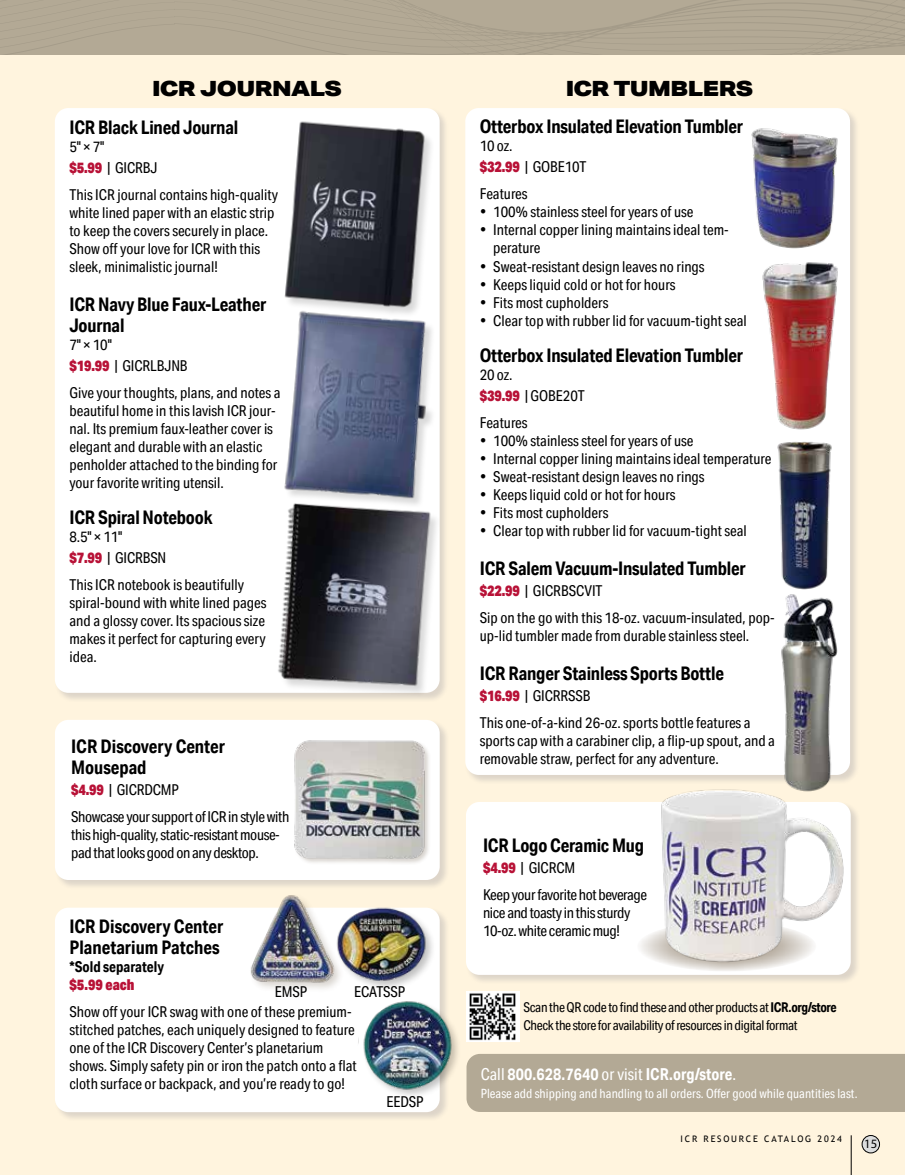
<style>
.page{position:relative;width:905px;height:1175px;background:#fff}
.page>*{position:absolute;margin:0;border:0;box-sizing:border-box;transform-origin:0 0}
.t1{font:900 21px "Aktiv Grotesk Ex";letter-spacing:-.03em;color:#000}
.t2{font:700 18.75px/21px "Aktiv Grotesk Cd";letter-spacing:-.01em;color:#000}
.t3{font:700 16.5px "Aktiv Grotesk Cd";letter-spacing:.005em;color:#fff}
.t4{font:15px/18px "Aktiv Grotesk Cd";color:#000}
.t5{font:15px/27px "Aktiv Grotesk Cd";letter-spacing:-.025em;color:#000}
.t6{font:700 15px "Aktiv Grotesk Cd";color:#000}
.t7{font:900 15px "Aktiv Grotesk Cd";color:#b81237}
.t8{font:13.5px/18px "Aktiv Grotesk Cd";letter-spacing:-.025em;color:#000}
.t9{font:12.75px "Aktiv Grotesk Cd";letter-spacing:.005em;color:#fff}
.t10{font:12.75px "Myriad Pro";color:#000}
.t11{font:9px "Trebuchet MS";letter-spacing:.2em;color:#000}
.s1{font-weight:900;color:#b81237}
.s2{font-weight:700}
.s3{font-weight:400}
</style>
<div class="page">
<div style="left:0;top:0;width:904px;height:1174px;background:#fff4de"></div>
<div style="left:54px;top:719px;width:395px;height:170px;background:#1d2552;opacity:.15"></div>
<div style="left:55px;top:720px;width:384px;height:160px;background:#fff;border-radius:14px"></div>
<div style="left:54px;top:907px;width:395px;height:214px;background:#1d2552;opacity:.15"></div>
<div style="left:55px;top:907px;width:384px;height:205px;background:#fff;border-radius:14px"></div>
<div style="left:465px;top:107px;width:394px;height:677px;background:#1d2552;opacity:.15"></div>
<div style="left:465px;top:108px;width:385px;height:667px;background:#fff;border-radius:14px"></div>
<div style="left:465px;top:801px;width:395px;height:183px;background:#1d2552;opacity:.15"></div>
<div style="left:466px;top:802px;width:384px;height:172px;background:#fff;border-radius:14px"></div>
<div style="left:466px;top:1054px;width:438px;height:58px;background:#b3a995"></div>
<div style="left:862px;top:1135px;width:17px;height:17px;background:#dcddde;border-radius:50%"></div>
<div style="left:861px;top:1135px;width:18px;height:18px;border:1px solid #000;border-radius:50%"></div>
<hr style="left:850px;top:1135px;width:1px;height:39px;background:#000">
<div style="left:54px;top:107px;width:395px;height:595px;background:#1d2552;opacity:.15"></div>
<div style="left:55px;top:108px;width:384px;height:585px;background:#fff;border-radius:14px"></div>
<img style="left:284px;top:121px;width:147px;height:183px">
<img style="left:284px;top:304px;width:148px;height:187px">
<img style="left:269px;top:491px;width:170px;height:206px">
<img style="left:466px;top:991px;width:53px;height:50px">
<img style="left:751px;top:128px;width:87px;height:121px">
<img style="left:762px;top:262px;width:76px;height:168px">
<svg style="left:0;top:0;width:904px;height:55px;background:#b1a793"></svg>
<svg style="left:636px;top:921px;width:180px;height:50px"></svg>
<img style="left:656px;top:780px;width:190px;height:186px">
<img style="left:294px;top:740px;width:135px;height:123px">
<div style="left:249px;top:893px;width:95px;height:100px;background:#64533d;opacity:.25"></div>
<img style="left:241px;top:893px;width:95px;height:93px">
<div style="left:335px;top:906px;width:101px;height:86px;background:#000;opacity:.25"></div>
<img style="left:330px;top:900px;width:102px;height:83px">
<div style="left:361px;top:999px;width:100px;height:101px;background:#000;opacity:.25"></div>
<img style="left:358px;top:998px;width:94px;height:94px;border-radius:47px">
<img style="left:777px;top:594px;width:62px;height:200px">
<img style="left:777px;top:441px;width:55px;height:149px">
<h1 class="t1" style="left:152px;top:75px;width:191px">ICR JOURNALS</h1>
<p class="t2" style="left:69px;top:116px;width:170px">ICR Black Lined Journal</p>
<p class="t4" style="left:69px;top:136px;width:90px;line-height:21px">5" × 7"<br><span class="s1">$5.99</span> | GICRBJ</p>
<p class="t4" style="left:69px;top:185px;width:210px">This ICR journal contains high-quality white lined paper with an elastic strip to keep the covers securely in place.<br>Show off your love for ICR with this sleek, minimalistic journal!</p>
<p class="t2" style="left:69px;top:293px;width:198px">ICR Navy Blue Faux-Leather<br>Journal</p>
<p class="t4" style="left:69px;top:334px;width:120px;line-height:21px">7" × 10"<br><span class="s1">$19.99</span> | GICRLBJNB</p>
<p class="t4" style="left:69px;top:383px;width:212px">Give your thoughts, plans, and notes a beautiful home in this lavish ICR jour&shy;nal. Its premium faux-leather cover is elegant and durable with an elastic penholder attached to the binding for your favorite writing utensil.</p>
<p class="t2" style="left:69px;top:506px;width:145px">ICR Spiral Notebook</p>
<p class="t4" style="left:69px;top:526px;width:98px;line-height:21px">8.5" × 11"<br><span class="s1">$7.99</span> | GICRBSN</p>
<p class="t4" style="left:69px;top:575px;width:198px">This ICR notebook is beautifully spiral-bound with white lined pages and a glossy cover. Its spacious size makes it perfect for capturing every idea.</p>
<p class="t2" style="left:71px;top:735px;width:155px">ICR Discovery Center<br>Mousepad</p>
<p class="t5" style="left:71px;top:775px;width:220px"><span class="s1">$4.99</span> | GICRDCMP<br>Showcase your support of ICR in style with</p>
<p class="t5" style="left:71px;top:825px;width:210px;line-height:18px">this high-quality, static-resistant mouse&shy;pad that looks good on any desktop.</p>
<p class="t2" style="left:69px;top:915px;width:155px">ICR Discovery Center<br>Planetarium Patches</p>
<p class="t6" style="left:69px;top:957px;width:96px">*Sold separately</p>
<p class="t7" style="left:69px;top:974px;width:66px">$5.99 each</p>
<p class="t4" style="left:69px;top:1002px;width:289px">Show off your ICR swag with one of these premium&shy;stitched patches, each uniquely designed to feature one of the ICR Discovery Center’s planetarium shows. Simply safety pin or iron the patch onto a flat cloth surface or backpack, and you’re ready to go!</p>
<p class="t4" style="left:275px;top:982px;width:34px">EMSP</p>
<p class="t4" style="left:354px;top:982px;width:52px">ECATSSP</p>
<p class="t4" style="left:386px;top:1092px;width:38px">EEDSP</p>
<h1 class="t1" style="left:565px;top:75px;width:189px">ICR TUMBLERS</h1>
<p class="t2" style="left:480px;top:116px;width:265px">Otterbox Insulated Elevation Tumbler</p>
<p class="t4" style="left:480px;top:135px;width:108px;line-height:21px">10 oz.<br><span class="s1">$32.99</span> | GOBE10T</p>
<p class="t4" style="left:480px;top:185px;width:49px">Features</p>
<p class="t4" style="left:480px;top:203px;width:215px">• 100% stainless steel for years of use</p>
<p class="t4" style="left:493px;top:221px;width:237px;text-indent:-14px">• Internal copper lining maintains ideal tem&shy;perature</p>
<p class="t4" style="left:480px;top:257px;width:226px">• Sweat-resistant design leaves no rings</p>
<p class="t4" style="left:480px;top:275px;width:197px">• Keeps liquid cold or hot for hours</p>
<p class="t4" style="left:480px;top:293px;width:130px">• Fits most cupholders</p>
<p class="t4" style="left:480px;top:311px;width:268px">• Clear top with rubber lid for vacuum-tight seal</p>
<p class="t2" style="left:480px;top:344px;width:265px">Otterbox Insulated Elevation Tumbler</p>
<p class="t4" style="left:480px;top:363px;width:107px;line-height:21px">20 oz.<br><span class="s1">$39.99</span> | GOBE20T</p>
<p class="t4" style="left:480px;top:413px;width:49px">Features</p>
<p class="t4" style="left:480px;top:431px;width:215px">• 100% stainless steel for years of use</p>
<p class="t4" style="left:480px;top:449px;width:293px">• Internal copper lining maintains ideal temperature</p>
<p class="t4" style="left:480px;top:467px;width:226px">• Sweat-resistant design leaves no rings</p>
<p class="t4" style="left:480px;top:485px;width:197px">• Keeps liquid cold or hot for hours</p>
<p class="t4" style="left:480px;top:503px;width:130px">• Fits most cupholders</p>
<p class="t4" style="left:480px;top:521px;width:268px">• Clear top with rubber lid for vacuum-tight seal</p>
<p class="t2" style="left:480px;top:557px;width:267px">ICR Salem Vacuum-Insulated Tumbler</p>
<p class="t4" style="left:480px;top:576px;width:296px;line-height:27px"><span class="s1">$22.99</span> | GICRBSCVIT<br>Sip on the go with this 18-oz. vacuum-insulated, pop-</p>
<p class="t4" style="left:480px;top:626px;width:271px">up-lid tumbler made from durable stainless steel.</p>
<p class="t2" style="left:480px;top:662px;width:246px">ICR Ranger Stainless Sports Bottle</p>
<p class="t4" style="left:480px;top:681px;width:272px;line-height:27px"><span class="s1">$16.99</span> | GICRRSSB<br>This one-of-a-kind 26-oz. sports bottle features a</p>
<p class="t4" style="left:480px;top:731px;width:297px">sports cap with a carabiner clip, a flip-up spout, and a removable straw, perfect for any adventure.</p>
<p class="t2" style="left:483px;top:834px;width:163px">ICR Logo Ceramic Mug</p>
<p class="t5" style="left:483px;top:854px;width:166px"><span class="s1">$4.99</span> | GICRCM<br>Keep your favorite hot beverage</p>
<p class="t5" style="left:483px;top:903px;width:149px;line-height:18px">nice and toasty in this sturdy<br>10-oz. white ceramic mug!</p>
<p class="t8" style="left:523px;top:998px;width:314px">Scan the QR code to find these and other products at <span class="s2">ICR.org/store<br></span>Check the store for availability of resources in digital format</p>
<p class="t3" style="left:480px;top:1063px;width:257px"><span class="s3">Call</span> 800.628.7640 <span class="s3">or visit</span> ICR.org/store<span class="s3">.</span></p>
<p class="t9" style="left:480px;top:1085px;width:378px">Please add shipping and handling to all orders. Offer good while quantities last.</p>
<p class="t11" style="left:680px;top:1133px;width:163px">ICR RESOURCE CATALOG 2024</p>
<p class="t10" style="left:864px;top:1136px;width:15px">15</p>
</div>
